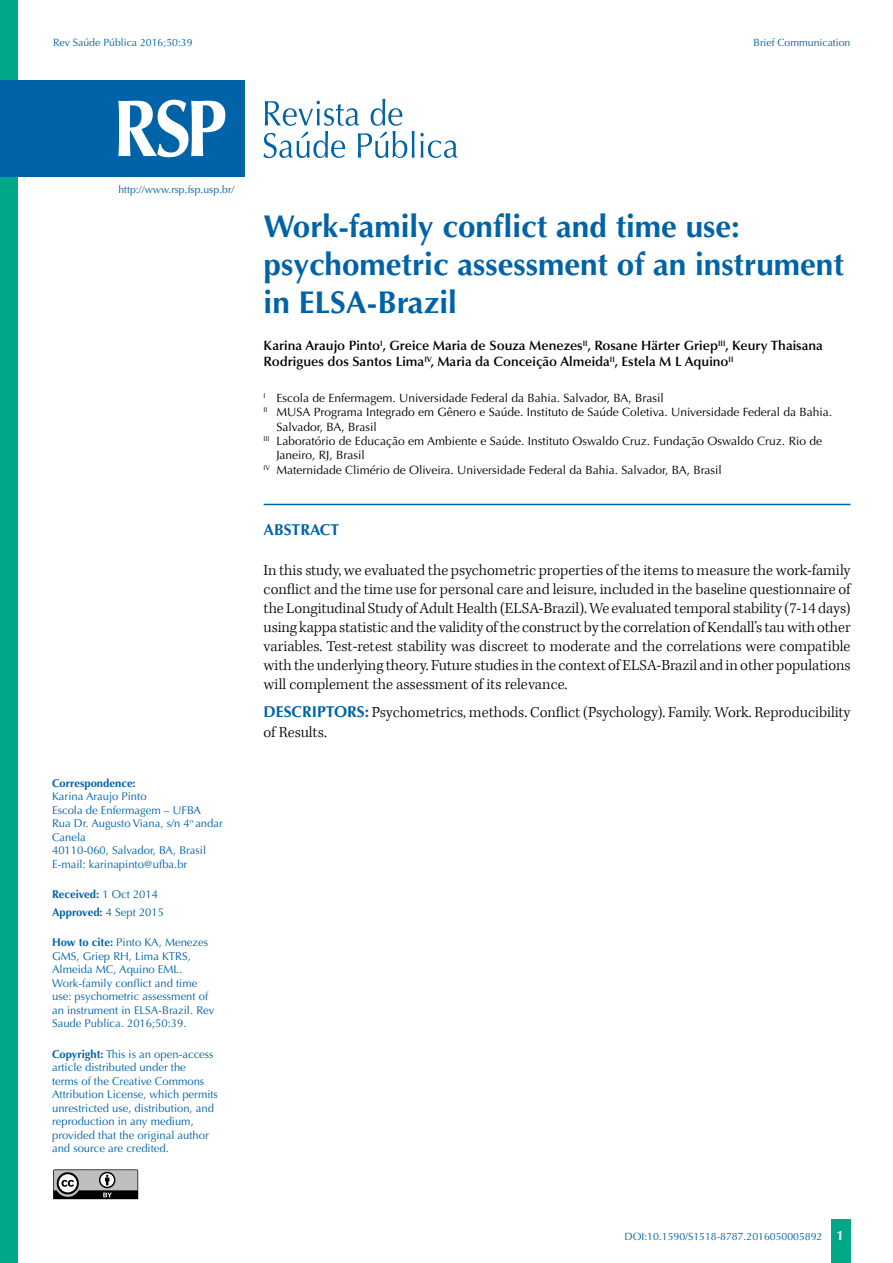
<style>
.page{position:relative;width:893px;height:1263px;background:#fff}
.page>*{position:absolute;margin:0;border:0;box-sizing:border-box;transform-origin:0 0}
.t1{font:700 31.5px/37.8px "Optima";color:#0063a7}
.t2{font:300 15.75px/18.9px "Kepler Std";color:#000;text-align:justify}
.t3{font:700 15.75px "Optima";color:#0063a7}
.t4{font:600 13.5px/16.2px "Optima";color:#000}
.t5{font:12px "Optima";color:#000}
.t6{font:11.25px/13.5px "Optima";color:#0063a7}
.t7{font:700 11.25px/17.7px "Optima";color:#0063a7}
.t8{font:10.5px "Optima";color:#0063a7}
.s1{font-weight:400}
.s2{font-weight:700}
.s3{font-family:"Optima";font-weight:700;color:#0063a7}
.s4{font-weight:700;font-size:13.5px;color:#fff}
</style>
<div class="page">
<div style="left:831px;top:1220px;width:20px;height:43px;background:#00a887"></div>
<svg style="left:53px;top:1169px;width:85px;height:30px;background:#7e7f80"></svg>
<div style="left:0;top:0;width:18px;height:1263px;background:#00a887"></div>
<hr style="left:264px;top:504px;width:586px;height:1px;background:#0063a7">
<svg style="left:263px;top:99px;width:195px;height:59px"></svg>
<div style="left:0;top:80px;width:244px;height:96px;background:#0063a7"></div>
<svg style="left:118px;top:100px;width:107px;height:57px"></svg>
<p class="t8" style="left:53px;top:36px;width:141px">Rev Saúde Pública 2016;50:39</p>
<p class="t8" style="left:754px;top:36px;width:98px">Brief Communication</p>
<p class="t8" style="left:118px;top:183px;width:117px">http://www.rsp.fsp.usp.br/</p>
<p class="t7" style="left:52px;top:774px;width:85px">Correspondence:</p>
<p class="t6" style="left:52px;top:790px;width:172px">Karina Araujo Pinto<br>Escola de Enfermagem – UFBA<br>Rua Dr. Augusto Viana, s/n 4<sup>o</sup> andar<br>Canela<br>40110-060, Salvador, BA, Brasil<br>E-mail: karinapinto@ufba.br</p>
<p class="t7" style="left:52px;top:886px;width:113px">Received: <span class="s1">1 Oct 2014<br></span>Approved: <span class="s1">4 Sept 2015</span></p>
<p class="t6" style="left:52px;top:936px;width:164px"><span class="s2">How to cite:</span> Pinto KA, Menezes<br>GMS, Griep RH, Lima KTRS,<br>Almeida MC, Aquino EML.<br>Work-family conflict and time use: psychometric assessment of an instrument in ELSA-Brazil. Rev<br>Saude Publica. 2016;50:39.</p>
<p class="t6" style="left:52px;top:1047px;width:167px"><span class="s2">Copyright:</span> This is an open-access article distributed under the<br>terms of the Creative Commons<br>Attribution License, which permits unrestricted use, distribution, and reproduction in any medium, provided that the original author and source are credited.</p>
<h1 class="t1" style="left:264px;top:208px;width:582px">Work-family conflict and time use: psychometric assessment of an instrument in ELSA-Brazil</h1>
<p class="t4" style="left:264px;top:337px;width:561px">Karina Araujo Pinto<sup>I</sup>, Greice Maria de Souza Menezes<sup>II</sup>, Rosane Härter Griep<sup>III</sup>, Keury Thaisana<br>Rodrigues dos Santos Lima<sup>IV</sup>, Maria da Conceição Almeida<sup>II</sup>, Estela M L Aquino<sup>II</sup></p>
<p class="t5" style="left:264px;top:391px;width:402px"><sup>I</sup> Escola de Enfermagem. Universidade Federal da Bahia. Salvador, BA, Brasil</p>
<p class="t5" style="left:264px;top:405px;width:570px"><sup>II</sup> MUSA Programa Integrado em Gênero e Saúde. Instituto de Saúde Coletiva. Universidade Federal da Bahia.</p>
<p class="t5" style="left:276px;top:420px;width:102px">Salvador, BA, Brasil</p>
<p class="t5" style="left:264px;top:434px;width:560px"><sup>III</sup> Laboratório de Educação em Ambiente e Saúde. Instituto Oswaldo Cruz. Fundação Oswaldo Cruz. Rio de</p>
<p class="t5" style="left:276px;top:448px;width:90px">Janeiro, RJ, Brasil</p>
<p class="t5" style="left:264px;top:463px;width:460px"><sup>IV</sup> Maternidade Climério de Oliveira. Universidade Federal da Bahia. Salvador, BA, Brasil</p>
<p class="t3" style="left:264px;top:520px;width:77px">ABSTRACT</p>
<p class="t2" style="left:264px;top:561px;width:588px">In this study, we evaluated the psychometric properties of the items to measure the work-family conflict and the time use for personal care and leisure, included in the baseline questionnaire of the Longitudinal Study of Adult Health (ELSA-Brazil). We evaluated temporal stability (7-14 days) using kappa statistic and the validity of the construct by the correlation of Kendall’s tau with other variables. Test-retest stability was discreet to moderate and the correlations were compatible with the underlying theory. Future studies in the context of ELSA-Brazil and in other populations will complement the assessment of its relevance.</p>
<p class="t2" style="left:264px;top:703px;width:588px;line-height:19.8px"><span class="s3">DESCRIPTORS:</span> Psychometrics, methods. Conflict (Psychology). Family. Work. Reproducibility of Results.</p>
<p class="t8" style="left:624px;top:1230px;width:221px">DOI:10.1590/S1518-8787.2016050005892 <span class="s4">1</span></p>
</div>
